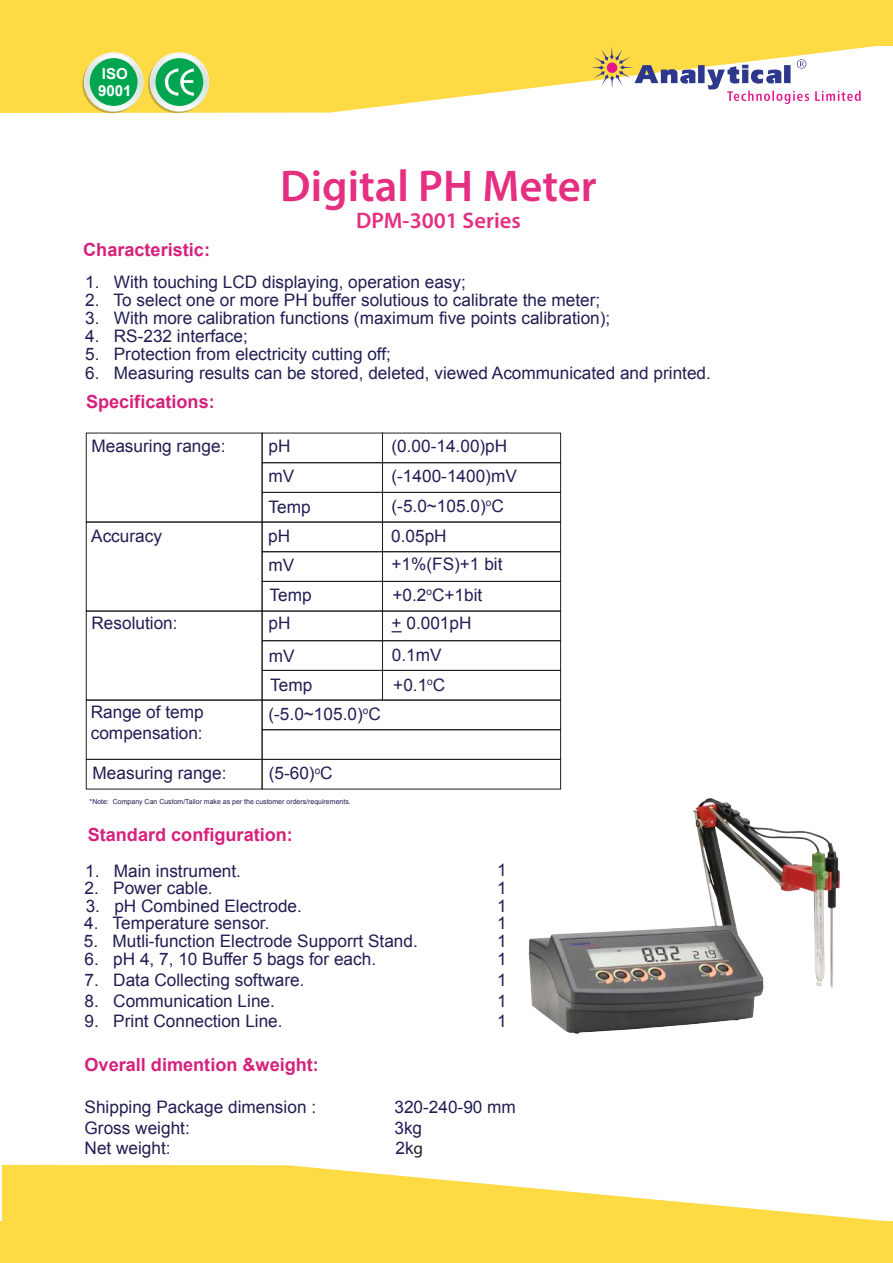
<style>
.page{position:relative;width:893px;height:1263px;background:#fff}
.page>*{position:absolute;margin:0;border:0;box-sizing:border-box;transform-origin:0 0}
.t1{font:600 44.55px "Myriad Pro";color:#e52f81}
.t2{font:600 22.5px "Myriad Pro";color:#e52f81}
.t3{font:700 18.15px "Arial";color:#d5227c}
.t4{font:17.25px/17.7px "Arial";color:#211f53;text-align:justify}
.t5{font:700 15.15px/16.8px "Arial";color:#fff}
.t6{font:10.05px "Arial";color:#211f53}
.t7{font:6.9px "Arial";color:#211f53}
.s1{font-size:17.25px}
.s2{font-family:"Myriad Pro";color:#221f20}
</style>
<div class="page">
<div style="left:262px;top:462px;width:121px;height:31px;border:1px solid #221f20"></div>
<div style="left:382px;top:462px;width:179px;height:31px;border:1px solid #221f20"></div>
<div style="left:262px;top:492px;width:121px;height:30px;border:1px solid #221f20"></div>
<div style="left:382px;top:492px;width:179px;height:30px;border:1px solid #221f20"></div>
<div style="left:86px;top:700px;width:176px;height:60px;border:1px solid #221f20"></div>
<div style="left:262px;top:700px;width:299px;height:30px;border:1px solid #221f20"></div>
<div style="left:262px;top:729px;width:299px;height:31px;border:1px solid #221f20"></div>
<div style="left:262px;top:759px;width:299px;height:30px;border:1px solid #221f20"></div>
<div style="left:86px;top:759px;width:176px;height:30px;border:1px solid #221f20"></div>
<div style="left:86px;top:611px;width:176px;height:89px;border:1px solid #221f20"></div>
<div style="left:262px;top:611px;width:121px;height:30px;border:1px solid #221f20"></div>
<div style="left:382px;top:611px;width:179px;height:30px;border:1px solid #221f20"></div>
<div style="left:262px;top:640px;width:121px;height:31px;border:1px solid #221f20"></div>
<div style="left:382px;top:640px;width:179px;height:31px;border:1px solid #221f20"></div>
<div style="left:262px;top:670px;width:121px;height:30px;border:1px solid #221f20"></div>
<div style="left:382px;top:670px;width:179px;height:30px;border:1px solid #221f20"></div>
<div style="left:86px;top:522px;width:176px;height:89px;border:1px solid #221f20"></div>
<div style="left:262px;top:522px;width:121px;height:30px;border:1px solid #221f20"></div>
<div style="left:382px;top:522px;width:179px;height:30px;border:1px solid #221f20"></div>
<div style="left:262px;top:551px;width:121px;height:31px;border:1px solid #221f20"></div>
<div style="left:382px;top:551px;width:179px;height:31px;border:1px solid #221f20"></div>
<div style="left:262px;top:581px;width:121px;height:30px;border:1px solid #221f20"></div>
<div style="left:382px;top:581px;width:179px;height:30px;border:1px solid #221f20"></div>
<div style="left:0;top:0;width:893px;height:45px;background:#feda44"></div>
<svg style="left:0;top:45px;width:893px;height:68px;fill:#feda44"></svg>
<div style="left:0;top:1222px;width:893px;height:41px;background:#feda44"></div>
<svg style="left:2px;top:1165px;width:891px;height:57px;fill:#feda44"></svg>
<svg style="left:815px;top:91px;width:46px;height:11px"></svg>
<svg style="left:591px;top:47px;width:218px;height:57px"></svg>
<div style="left:607px;top:62px;width:10px;height:11px;background:#e8158a;border-radius:50%"></div>
<svg style="left:82px;top:54px;width:59px;height:59px"></svg>
<svg style="left:84px;top:52px;width:59px;height:60px"></svg>
<svg style="left:85px;top:53px;width:58px;height:58px"></svg>
<div style="left:90px;top:58px;width:48px;height:48px;background:#00a550;border-radius:50%"></div>
<svg style="left:92px;top:54px;width:44px;height:12px"></svg>
<svg style="left:148px;top:54px;width:59px;height:59px"></svg>
<svg style="left:150px;top:52px;width:59px;height:60px"></svg>
<svg style="left:150px;top:53px;width:58px;height:58px"></svg>
<div style="left:155px;top:58px;width:48px;height:48px;background:#00a550;border-radius:50%"></div>
<svg style="left:157px;top:54px;width:44px;height:42px"></svg>
<img style="left:523px;top:770px;width:317px;height:264px">
<p class="t5" style="left:98px;top:66px;width:35px">ISO<br>9001</p>
<p class="t3" style="left:83px;top:237px;width:128px">Characteristic:</p>
<h1 class="t1" style="left:280px;top:158px;width:318px">Digital PH Meter</h1>
<h2 class="t2" style="left:356px;top:206px;width:166px">DPM-3001 Series</h2>
<p class="t4" style="left:85px;top:273px;width:382px">1. With touching LCD displaying, operation easy;</p>
<p class="t4" style="left:85px;top:291px;width:517px">2. To select one or more PH buffer solutious to calibrate the meter;</p>
<p class="t4" style="left:85px;top:309px;width:527px">3. With more calibration functions (maximum five points calibration);</p>
<p class="t4" style="left:85px;top:328px;width:164px">4. RS-232 interface;</p>
<p class="t4" style="left:85px;top:346px;width:307px">5. Protection from electricity cutting off;</p>
<p class="t4" style="left:85px;top:364px;width:627px">6. Measuring results can be stored, deleted, viewed Acommunicated and printed.</p>
<p class="t3" style="left:86px;top:389px;width:130px">Specifications:</p>
<p class="t4" style="left:91px;top:438px;width:135px">Measuring range:</p>
<p class="t4" style="left:391px;top:437px;width:117px">(0.00-14.00)pH</p>
<p class="t4" style="left:268px;top:468px;width:27px">mV</p>
<p class="t4" style="left:391px;top:467px;width:127px">(-1400-1400)mV</p>
<p class="t4" style="left:268px;top:438px;width:24px">pH</p>
<p class="t4" style="left:392px;top:497px;width:96px">(-5.0~105.0)</p>
<p class="t4" style="left:268px;top:498px;width:44px">Temp</p>
<p class="t6" style="left:486px;top:496px;width:20px">o<span class="s1">C</span></p>
<p class="t4" style="left:91px;top:528px;width:72px">Accuracy</p>
<p class="t4" style="left:391px;top:527px;width:57px">0.05pH</p>
<p class="t4" style="left:268px;top:556px;width:27px">mV</p>
<p class="t4" style="left:391px;top:556px;width:112px">+1%(FS)+1 bit</p>
<p class="t4" style="left:268px;top:528px;width:24px">pH</p>
<p class="t4" style="left:270px;top:587px;width:44px">Temp</p>
<p class="t4" style="left:392px;top:586px;width:91px">+0.2<sup>o</sup>C+1bit</p>
<p class="t4" style="left:92px;top:615px;width:88px">Resolution:</p>
<p class="t4" style="left:269px;top:615px;width:24px">pH</p>
<p class="t4" style="left:392px;top:614px;width:81px">+ 0.001pH</p>
<p class="t4" style="left:269px;top:647px;width:27px">mV</p>
<p class="t4" style="left:392px;top:640px;width:51px;line-height:29.7px">0.1mV +0.1</p>
<p class="t4" style="left:270px;top:676px;width:44px">Temp</p>
<p class="t6" style="left:427px;top:675px;width:20px">o<span class="s1">C</span></p>
<p class="t4" style="left:91px;top:703px;width:114px">Range of temp</p>
<p class="t6" style="left:363px;top:704px;width:20px">o<span class="s1">C</span></p>
<p class="t4" style="left:91px;top:724px;width:113px">compensation:</p>
<p class="t4" style="left:268px;top:705px;width:96px">(-5.0~105.0)</p>
<p class="t4" style="left:93px;top:764px;width:135px">Measuring range:</p>
<p class="t6" style="left:315px;top:764px;width:20px">o<span class="s1">C</span></p>
<p class="t4" style="left:269px;top:765px;width:47px">(5-60)</p>
<p class="t7" style="left:90px;top:797px;width:263px">*Note: Company Can Custom/Tailor make as per the customer orders/requirements.</p>
<p class="t3" style="left:88px;top:823px;width:207px">Standard configuration:</p>
<p class="t4" style="left:85px;top:862px;width:157px">1. Main instrument.</p>
<p class="t4" style="left:497px;top:861px;width:11px">1<br>1<br>1<br>1<br>1<br>1</p>
<p class="t4" style="left:497px;top:970px;width:11px;line-height:20.5px">1<br>1<br>1</p>
<p class="t4" style="left:84px;top:879px;width:130px">2. Power cable.</p>
<p class="t4" style="left:86px;top:897px;width:218px">3. pH Combined Electrode.</p>
<p class="t4" style="left:84px;top:914px;width:187px">4. Temperature sensor.</p>
<p class="t4" style="left:84px;top:932px;width:335px">5. Mutli-function Electrode Supporrt Stand.</p>
<p class="t4" style="left:85px;top:950px;width:293px">6. pH 4, 7, 10 Buffer 5 bags for each.</p>
<p class="t4" style="left:85px;top:971px;width:222px">7. Data Collecting software.</p>
<p class="t4" style="left:85px;top:992px;width:192px">8. Communication Line.</p>
<p class="t4" style="left:85px;top:1012px;width:200px">9. Print Connection Line.</p>
<p class="t3" style="left:85px;top:1052px;width:236px">Overall dimention &amp;weight:</p>
<p class="t4" style="left:85px;top:1098px;width:233px">Shipping Package dimension :</p>
<p class="t4" style="left:394px;top:1098px;width:123px">320-240-90 mm</p>
<p class="t4" style="left:85px;top:1119px;width:107px">Gross weight:</p>
<p class="t4" style="left:394px;top:1119px;width:29px">3kg</p>
<p class="t4" style="left:85px;top:1139px;width:88px">Net weight:</p>
<p class="t4" style="left:395px;top:1139px;width:29px">2k<span class="s2">g</span></p>
</div>
